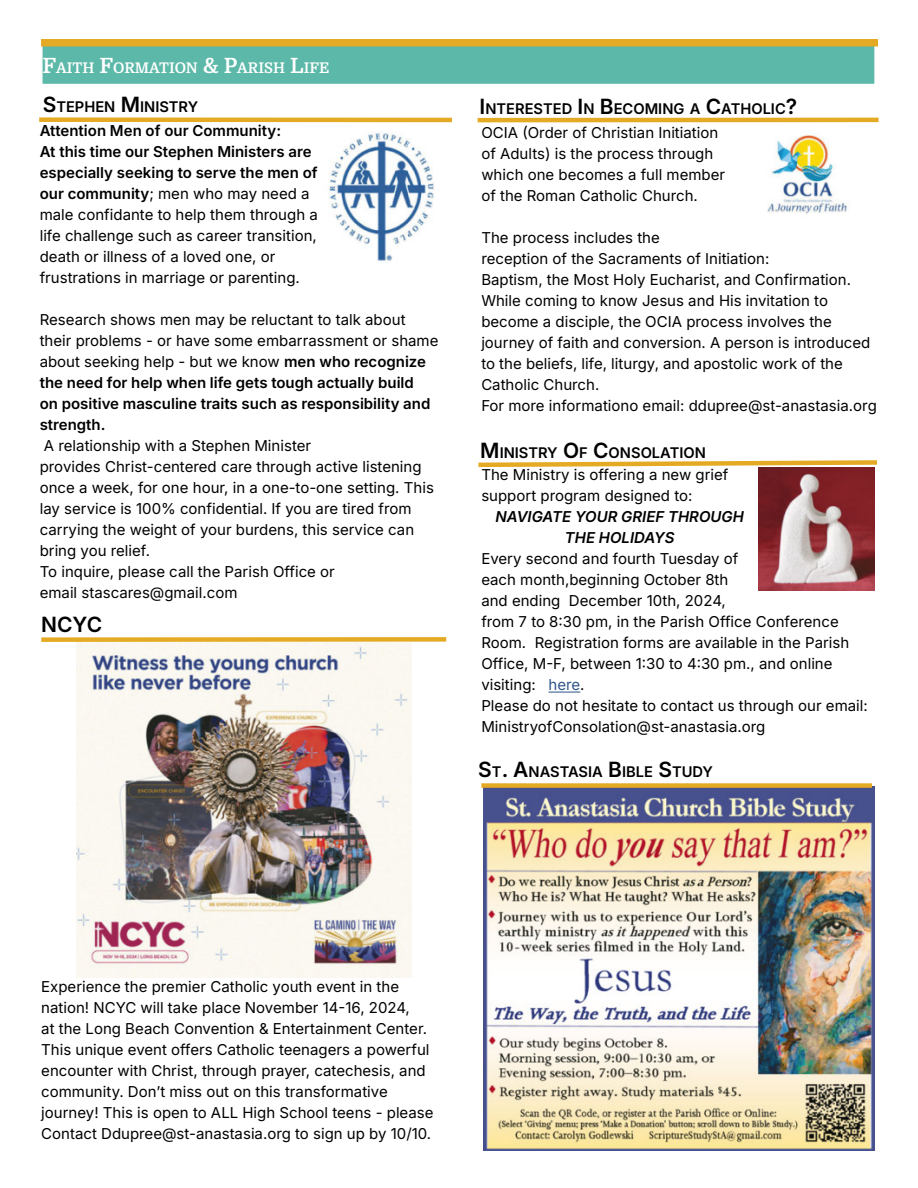
<style>
.page{position:relative;width:918px;height:1188px;background:#fff}
.page>*{position:absolute;margin:0;border:0;box-sizing:border-box;transform-origin:0 0}
.t1{font:21px "Hybnlf Inter";color:#000}
.t2{font:15px/21px "Ndnbbd Inter";color:#000}
.t3{font:15px/21px "Bgwdsk Inter";color:#000}
.t4{font:italic 15px/21px "Inter";color:#000;text-align:center}
.t5{font:14.7px "Hybnlf Inter";color:#000}
.t6{font:14.7px "Domine";color:#fff}
.t7{font:14.7px "Wbcgxr Inter";color:#000}
.s1{font-size:21px}
.s2{font-family:"Bgwdsk Inter"}
.s3{font-family:"Ndnbbd Inter"}
.s4{color:#30558a}
</style>
<div class="page">
<div style="left:42px;top:43px;width:833px;height:42px;background:#5cb8a8"></div>
<div style="left:41px;top:42px;width:835px;height:43px;border:2px solid #fff"></div>
<div style="left:41px;top:39px;width:837px;height:7px;background:#e5aa24"></div>
<img style="left:484px;top:787px;width:390px;height:363px">
<div style="left:481px;top:783px;width:391px;height:5px;background:#e5aa24"></div>
<hr style="left:478px;top:118px;width:401px;height:4px;background:#e5aa24">
<div style="left:39px;top:117px;width:413px;height:5px;background:#e5aa24"></div>
<div style="left:41px;top:637px;width:405px;height:5px;background:#e5aa24"></div>
<img style="left:767px;top:135px;width:83px;height:79px">
<img style="left:76px;top:642px;width:335px;height:335px">
<img style="left:329px;top:131px;width:105px;height:132px">
<svg style="left:478px;top:460px;width:400px;height:9px"></svg>
<hr style="left:549px;top:692px;width:31px;height:1px;background:#30558a">
<img style="left:758px;top:467px;width:116px;height:123px">
<p class="t6" style="left:43px;top:60px;width:288px"><span class="s1">F</span>AITH <span class="s1">F</span>ORMATION <span class="s1">&amp; P</span>ARI SH <span class="s1">L</span>IFE</p>
<p class="t7" style="left:43px;top:96px;width:157px"><span class="s1">S</span>TEPHEN <span class="s1">M</span>INISTRY</p>
<p class="t3" style="left:40px;top:119px;width:243px">Attention Men of our Community:</p>
<p class="t2" style="left:40px;top:140px;width:280px"><span class="s2">At this time our Stephen Ministers are especially seeking to serve the men of our community</span>; men who may need a male confidante to help them through a life challenge such as career transition, death or illness of a loved one, or</p>
<p class="t2" style="left:40px;top:266px;width:262px">frustrations in marriage or parenting.</p>
<p class="t3" style="left:40px;top:308px;width:400px"><span class="s3">Research shows men may be reluctant to talk about their problems - or have some embarrassment or shame about seeking help - but we know</span> men who recognize the need for help when life gets tough actually build<br>on positive masculine traits such as responsibility and strength.</p>
<p class="t2" style="left:44px;top:434px;width:269px">A relationship with a Stephen Minister</p>
<p class="t2" style="left:40px;top:455px;width:396px">provides Christ-centered care through active listening once a week, for one hour, in a one-to-one setting. This lay service is 100% confidential. If you are tired from</p>
<p class="t2" style="left:40px;top:518px;width:376px">carrying the weight of your burdens, this service can bring you relief.</p>
<p class="t2" style="left:40px;top:560px;width:297px">To inquire, please call the Parish Office or</p>
<p class="t2" style="left:40px;top:581px;width:199px">email stascares@gmail.com</p>
<p class="t1" style="left:41px;top:608px;width:63px">NCYC</p>
<p class="t5" style="left:480px;top:98px;width:319px"><span class="s1">I</span> NTERESTED <span class="s1">I</span> N <span class="s1">B</span>ECOMING A <span class="s1">C</span>ATHOLIC<span class="s1">?</span></p>
<p class="t2" style="left:481px;top:121px;width:245px">OCIA (Order of Christian Initiation of Adults) is the process through which one becomes a full member of the Roman Catholic Church.</p>
<p class="t2" style="left:481px;top:226px;width:180px">The process includes the</p>
<p class="t2" style="left:481px;top:247px;width:290px">reception of the Sacraments of Initiation:</p>
<p class="t2" style="left:481px;top:268px;width:371px">Baptism, the Most Holy Eucharist, and Confirmation.<br>While coming to know Jesus and His invitation to</p>
<p class="t2" style="left:481px;top:310px;width:352px">become a disciple, the OCIA process involves the</p>
<p class="t2" style="left:481px;top:331px;width:391px">journey of faith and conversion. A person is introduced to the beliefs, life, liturgy, and apostolic work of the<br>Catholic Church.</p>
<p class="t2" style="left:481px;top:394px;width:397px">For more informationo email: ddupree@st-anastasia.org</p>
<p class="t5" style="left:480px;top:442px;width:225px"><span class="s1">M</span>INISTRY <span class="s1">O</span>F <span class="s1">C</span>ONSOLATION</p>
<p class="t2" style="left:481px;top:463px;width:249px">The Ministry is offering a new grief</p>
<p class="t2" style="left:481px;top:484px;width:213px">support program designed to:</p>
<p class="t4" style="left:496px;top:505px;width:250px">NAVIGATE YOUR GRIEF THROUGH<br>THE HOLIDAYS</p>
<p class="t2" style="left:481px;top:547px;width:259px">Every second and fourth Tuesday of each month,beginning October 8th</p>
<p class="t2" style="left:481px;top:589px;width:369px">and ending December 10th, 2024,<br>from 7 to 8:30 pm, in the Parish Office Conference Room. Registration forms are available in the Parish Office, M-F, between 1:30 to 4:30 pm., and online visiting: <span class="s4">here</span>.</p>
<p class="t2" style="left:481px;top:694px;width:388px">Please do not hesitate to contact us through our email:<br>MinistryofConsolation@st-anastasia.org</p>
<p class="t5" style="left:478px;top:761px;width:236px"><span class="s1">S</span>T<span class="s1">. A</span>NASTASIA <span class="s1">B</span>IBLE <span class="s1">S</span>TUDY</p>
<p class="t2" style="left:41px;top:975px;width:390px">Experience the premier Catholic youth event in the nation! NCYC will take place November 14-16, 2024,<br>at the Long Beach Convention &amp; Entertainment Center.<br>This unique event offers Catholic teenagers a powerful encounter with Christ, through prayer, catechesis, and community. Don’t miss out on this transformative</p>
<p class="t2" style="left:41px;top:1101px;width:394px">journey! This is open to ALL High School teens - please</p>
<p class="t2" style="left:41px;top:1122px;width:391px">Contact Ddupree@st-anastasia.org to sign up by 10/10.</p>
</div>
